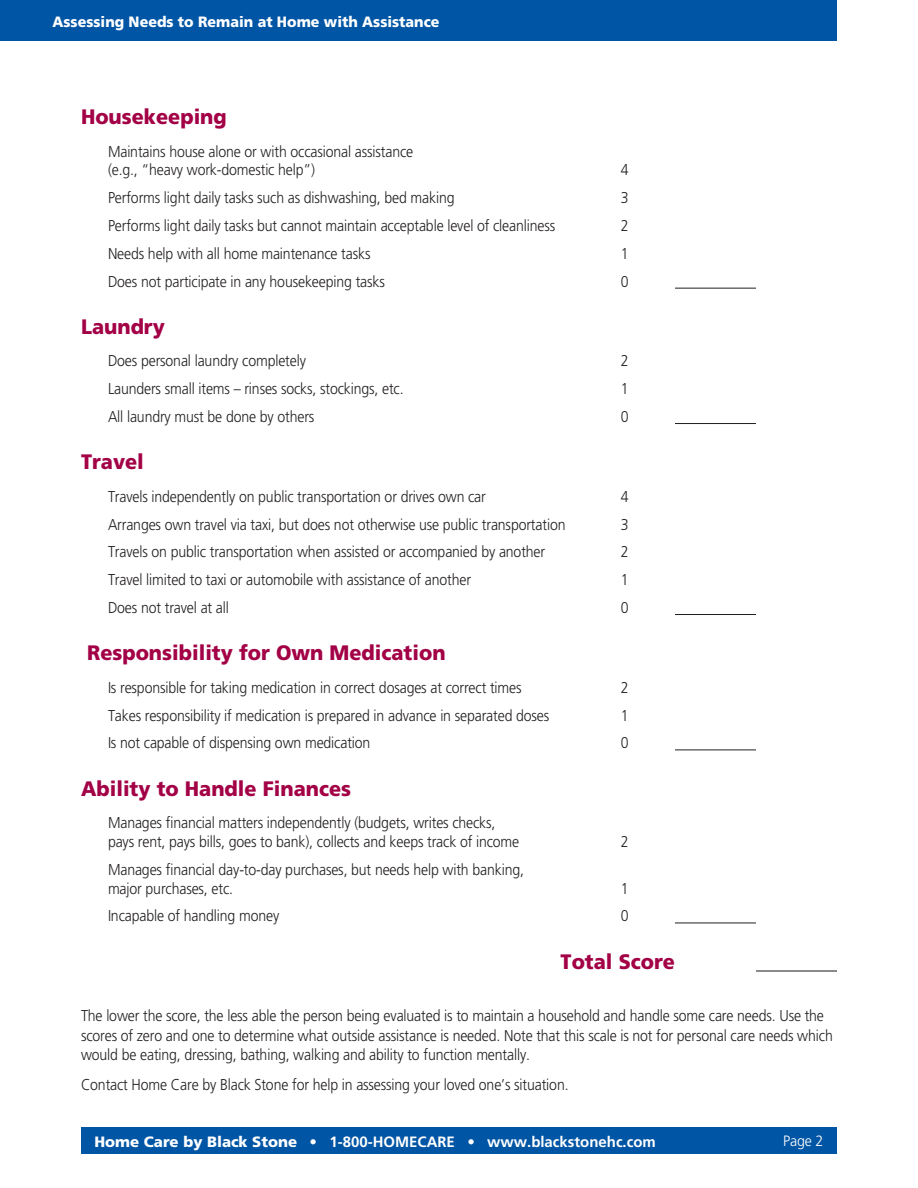
<style>
.page{position:relative;width:918px;height:1188px;background:#fff}
.page>*{position:absolute;margin:0;border:0;box-sizing:border-box;transform-origin:0 0}
.Subtitle{font:900 20.85px "Frutiger";color:#a30146;scale:.95 1}
.Body_Text{font:300 15.75px/18.9px "Frutiger";letter-spacing:-.01em;color:#231f20;scale:.9 1}
.t1{font:700 15px "Frutiger";color:#fff}
.t2{font:900 15px "Frutiger";color:#fff;scale:.95 1}
.Body_Text-2{font:300 15px "Frutiger";color:#fff;scale:.95 1}
.s1{font-weight:900}
</style>
<div class="page">
<div style="left:0;top:0;width:837px;height:40px;background:#0155a5"></div>
<div style="left:81px;top:1127px;width:756px;height:27px;background:#0155a5"></div>
<hr style="left:675px;top:288px;width:81px;height:1px;background:#231f20">
<hr style="left:675px;top:423px;width:81px;height:1px;background:#231f20">
<hr style="left:675px;top:614px;width:81px;height:1px;background:#231f20">
<hr style="left:675px;top:750px;width:81px;height:1px;background:#231f20">
<hr style="left:675px;top:923px;width:81px;height:1px;background:#231f20">
<hr style="left:756px;top:970px;width:81px;height:2px;background:#231f20">
<p class="t2" style="left:52px;top:13px;width:409px">Assessing Needs to Remain at Home with Assistance</p>
<p class="Subtitle" style="left:81px;top:104px;width:155px">Housekeeping</p>
<p class="Body_Text" style="left:108px;top:142px;width:341px">Maintains house alone or with occasional assistance (e.g., “heavy work-domestic help”)</p>
<p class="Body_Text" style="left:621px;top:160px;width:10px">4</p>
<p class="Body_Text" style="left:108px;top:188px;width:387px">Performs light daily tasks such as dishwashing, bed making</p>
<p class="Body_Text" style="left:621px;top:188px;width:10px">3</p>
<p class="Body_Text" style="left:108px;top:216px;width:499px">Performs light daily tasks but cannot maintain acceptable level of cleanliness</p>
<p class="Body_Text" style="left:621px;top:216px;width:10px">2</p>
<p class="Body_Text" style="left:108px;top:244px;width:293px">Needs help with all home maintenance tasks</p>
<p class="Body_Text" style="left:621px;top:244px;width:10px">1</p>
<p class="Body_Text" style="left:108px;top:272px;width:309px">Does not participate in any housekeeping tasks</p>
<p class="Body_Text" style="left:621px;top:272px;width:10px">0</p>
<p class="Subtitle" style="left:81px;top:314px;width:90px">Laundry</p>
<p class="Body_Text" style="left:108px;top:351px;width:222px">Does personal laundry completely</p>
<p class="Body_Text" style="left:621px;top:351px;width:10px">2</p>
<p class="Body_Text" style="left:108px;top:379px;width:330px">Launders small items – rinses socks, stockings, etc.</p>
<p class="Body_Text" style="left:621px;top:379px;width:10px">1</p>
<p class="Body_Text" style="left:108px;top:407px;width:231px">All laundry must be done by others</p>
<p class="Body_Text" style="left:621px;top:407px;width:10px">0</p>
<p class="Subtitle" style="left:81px;top:450px;width:68px">Travel</p>
<p class="Body_Text" style="left:108px;top:487px;width:421px">Travels independently on public transportation or drives own car</p>
<p class="Body_Text" style="left:621px;top:487px;width:10px">4</p>
<p class="Body_Text" style="left:108px;top:515px;width:510px">Arranges own travel via taxi, but does not otherwise use public transportation</p>
<p class="Body_Text" style="left:621px;top:515px;width:10px">3</p>
<p class="Body_Text" style="left:108px;top:542px;width:487px">Travels on public transportation when assisted or accompanied by another</p>
<p class="Body_Text" style="left:621px;top:542px;width:10px">2</p>
<p class="Body_Text" style="left:108px;top:570px;width:405px">Travel limited to taxi or automobile with assistance of another</p>
<p class="Body_Text" style="left:621px;top:570px;width:10px">1</p>
<p class="Body_Text" style="left:108px;top:598px;width:136px">Does not travel at all</p>
<p class="Body_Text" style="left:621px;top:598px;width:10px">0</p>
<p class="Subtitle" style="left:87px;top:641px;width:379px">Responsibility for Own Medication</p>
<p class="Body_Text" style="left:108px;top:678px;width:461px">Is responsible for taking medication in correct dosages at correct times</p>
<p class="Body_Text" style="left:621px;top:678px;width:10px">2</p>
<p class="Body_Text" style="left:108px;top:706px;width:492px">Takes responsibility if medication is prepared in advance in separated doses</p>
<p class="Body_Text" style="left:621px;top:706px;width:10px">1</p>
<p class="Body_Text" style="left:108px;top:733px;width:293px">Is not capable of dispensing own medication</p>
<p class="Body_Text" style="left:621px;top:733px;width:10px">0</p>
<p class="Subtitle" style="left:81px;top:776px;width:286px">Ability to Handle Finances</p>
<p class="Body_Text" style="left:108px;top:813px;width:459px">Manages financial matters independently (budgets, writes checks, pays rent, pays bills, goes to bank), collects and keeps track of income</p>
<p class="Body_Text" style="left:621px;top:832px;width:10px">2</p>
<p class="Body_Text" style="left:108px;top:860px;width:464px">Manages financial day-to-day purchases, but needs help with banking, major purchases, etc.</p>
<p class="Body_Text" style="left:621px;top:879px;width:10px">1</p>
<p class="Body_Text" style="left:108px;top:906px;width:192px">Incapable of handling money</p>
<p class="Body_Text" style="left:621px;top:906px;width:10px">0</p>
<p class="Subtitle" style="left:561px;top:949px;width:122px">Total Score</p>
<p class="Body_Text" style="left:81px;top:1006px;width:837px;line-height:19.5px">The lower the score, the less able the person being evaluated is to maintain a household and handle some care needs. Use the scores of zero and one to determine what outside assistance is needed. Note that this scale is not for personal care needs which would be eating, dressing, bathing, walking and ability to function mentally.</p>
<p class="Body_Text" style="left:81px;top:1075px;width:543px">Contact Home Care by Black Stone for help in assessing your loved one’s situation.</p>
<p class="t1" style="left:94px;top:1133px;width:563px"><span class="s1">Home Care by Black Stone</span> • 1-800-HOMECARE • www.blackstonehc.com</p>
<p class="Body_Text-2" style="left:783px;top:1133px;width:44px">Page 2</p>
</div>
